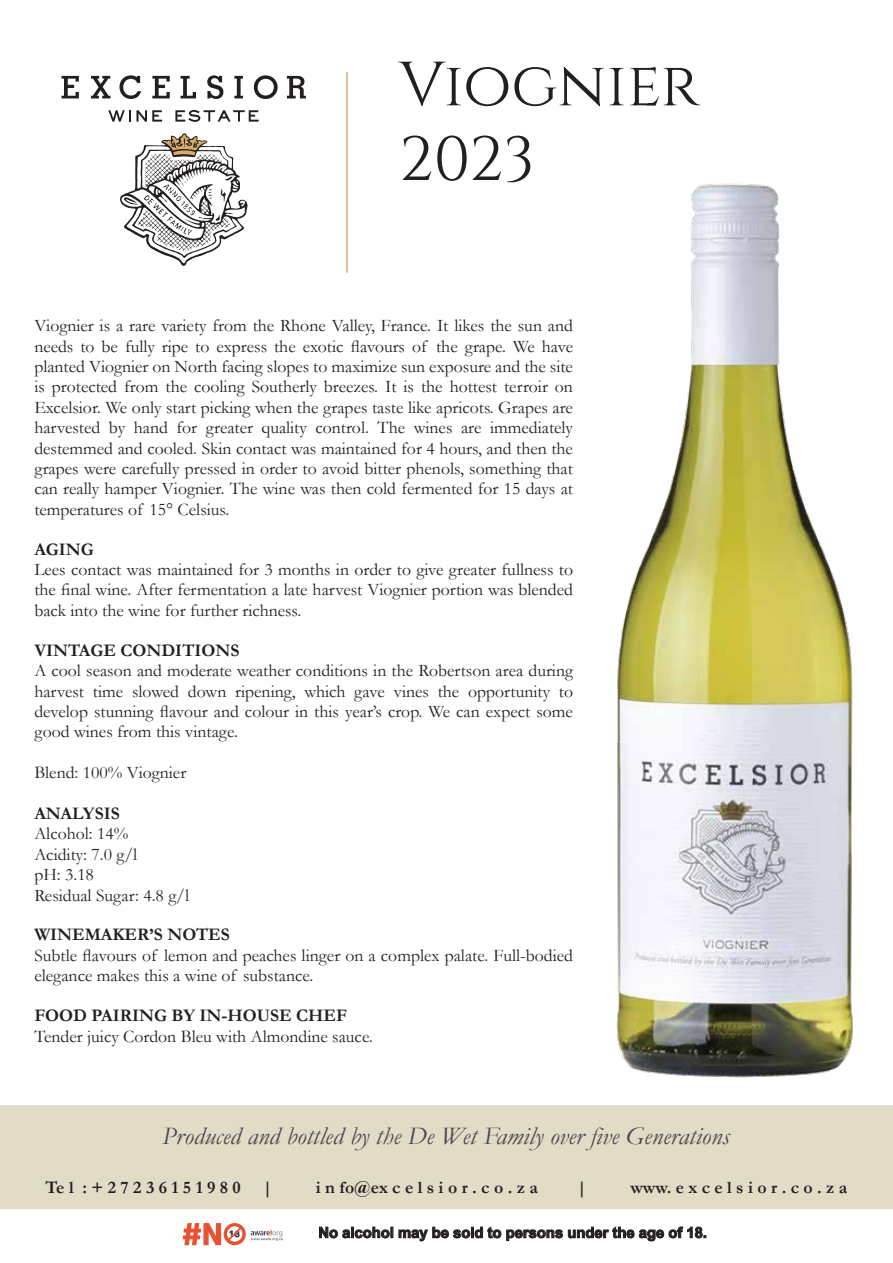
<style>
.page{position:relative;width:893px;height:1263px;background:#fff}
.page>*{position:absolute;margin:0;border:0;box-sizing:border-box;transform-origin:0 0}
.t1{font:62.25px/74.7px "Cinzel";color:#231f20}
.t2{font:italic 25.35px "Garamond";color:#4a494a}
.t3{font:17.7px/20.4px "Garamond";color:#231f20;text-align:justify}
.t4{font:700 17.7px "Garamond";color:#231f20}
.t5{font:700 14.85px "Arial";color:#231f20}
</style>
<div class="page">
<svg style="left:319px;top:1227px;width:74px;height:11px"></svg>
<svg style="left:399px;top:1226px;width:307px;height:15px"></svg>
<svg style="left:183px;top:1223px;width:100px;height:22px"></svg>
<div style="left:0;top:1106px;width:893px;height:103px;background:#e2dcc7"></div>
<svg style="left:108px;top:110px;width:54px;height:12px"></svg>
<svg style="left:175px;top:110px;width:84px;height:12px"></svg>
<svg style="left:62px;top:76px;width:17px;height:22px"></svg>
<svg style="left:91px;top:76px;width:19px;height:22px"></svg>
<svg style="left:119px;top:75px;width:22px;height:24px"></svg>
<svg style="left:152px;top:76px;width:18px;height:22px"></svg>
<svg style="left:181px;top:76px;width:15px;height:22px"></svg>
<svg style="left:207px;top:75px;width:16px;height:24px"></svg>
<svg style="left:234px;top:76px;width:9px;height:22px"></svg>
<svg style="left:254px;top:75px;width:24px;height:24px"></svg>
<svg style="left:287px;top:76px;width:19px;height:22px"></svg>
<svg style="left:120px;top:133px;width:128px;height:133px"></svg>
<hr style="left:346px;top:72px;width:2px;height:201px;background:#dbab69">
<img style="left:588px;top:183px;width:292px;height:923px">
<h1 class="t1" style="left:399px;top:49px;width:302px">Viognier<br>2023</h1>
<p class="t3" style="left:34px;top:315px;width:540px">Viognier is a rare variety from the Rhone Valley, France. It likes the sun and needs to be fully ripe to express the exotic flavours of the grape. We have planted Viognier on North facing slopes to maximize sun exposure and the site is protected from the cooling Southerly breezes. It is the hottest terroir on Excelsior. We only start picking when the grapes taste like apricots. Grapes are harvested by hand for greater quality control. The wines are immediately destemmed and cooled. Skin contact was maintained for 4 hours, and then the grapes were carefully pressed in order to avoid bitter phenols, something that can really hamper Viognier. The wine was then cold fermented for 15 days at temperatures of 15° Celsius.</p>
<p class="t4" style="left:34px;top:537px;width:61px">AGING</p>
<p class="t3" style="left:34px;top:559px;width:540px">Lees contact was maintained for 3 months in order to give greater fullness to the final wine. After fermentation a late harvest Viognier portion was blended back into the wine for further richness.</p>
<p class="t4" style="left:34px;top:638px;width:207px">VINTAGE CONDITIONS</p>
<p class="t3" style="left:34px;top:660px;width:540px">A cool season and moderate weather conditions in the Robertson area during harvest time slowed down ripening, which gave vines the opportunity to develop stunning flavour and colour in this year’s crop. We can expect some good wines from this vintage.</p>
<p class="t3" style="left:34px;top:762px;width:153px">Blend: 100% Viognier</p>
<p class="t4" style="left:34px;top:801px;width:87px">ANALYSIS</p>
<p class="t3" style="left:34px;top:823px;width:156px;text-align:left">Alcohol: 14%<br>Acidity: 7.0 g/l<br>pH: 3.18<br>Residual Sugar: 4.8 g/l</p>
<p class="t4" style="left:34px;top:923px;width:197px">WINEMAKER’S NOTES</p>
<p class="t3" style="left:34px;top:944px;width:540px">Subtle flavours of lemon and peaches linger on a complex palate. Full-bodied elegance makes this a wine of substance.</p>
<p class="t4" style="left:34px;top:1003px;width:314px">FOOD PAIRING BY IN-HOUSE CHEF</p>
<p class="t3" style="left:34px;top:1025px;width:340px">Tender juicy Cordon Bleu with Almondine sauce.</p>
<h2 class="t2" style="left:162px;top:1119px;width:569px">Produced and bottled by the De Wet Family over five Generations</h2>
<p class="t4" style="left:46px;top:1175px;width:228px">Te l : + 2 7 2 3 6 1 5 1 9 8 0 |</p>
<p class="t4" style="left:316px;top:1175px;width:224px">i n fo@ex c e l s i o r . c o . z a</p>
<p class="t4" style="left:577px;top:1175px;width:11px">|</p>
<p class="t4" style="left:630px;top:1175px;width:218px">www. e x c e l s i o r . c o . z a</p>
<p class="t5" style="left:318px;top:1223px;width:390px">No alcohol may be sold to persons under the age of 18.</p>
</div>
